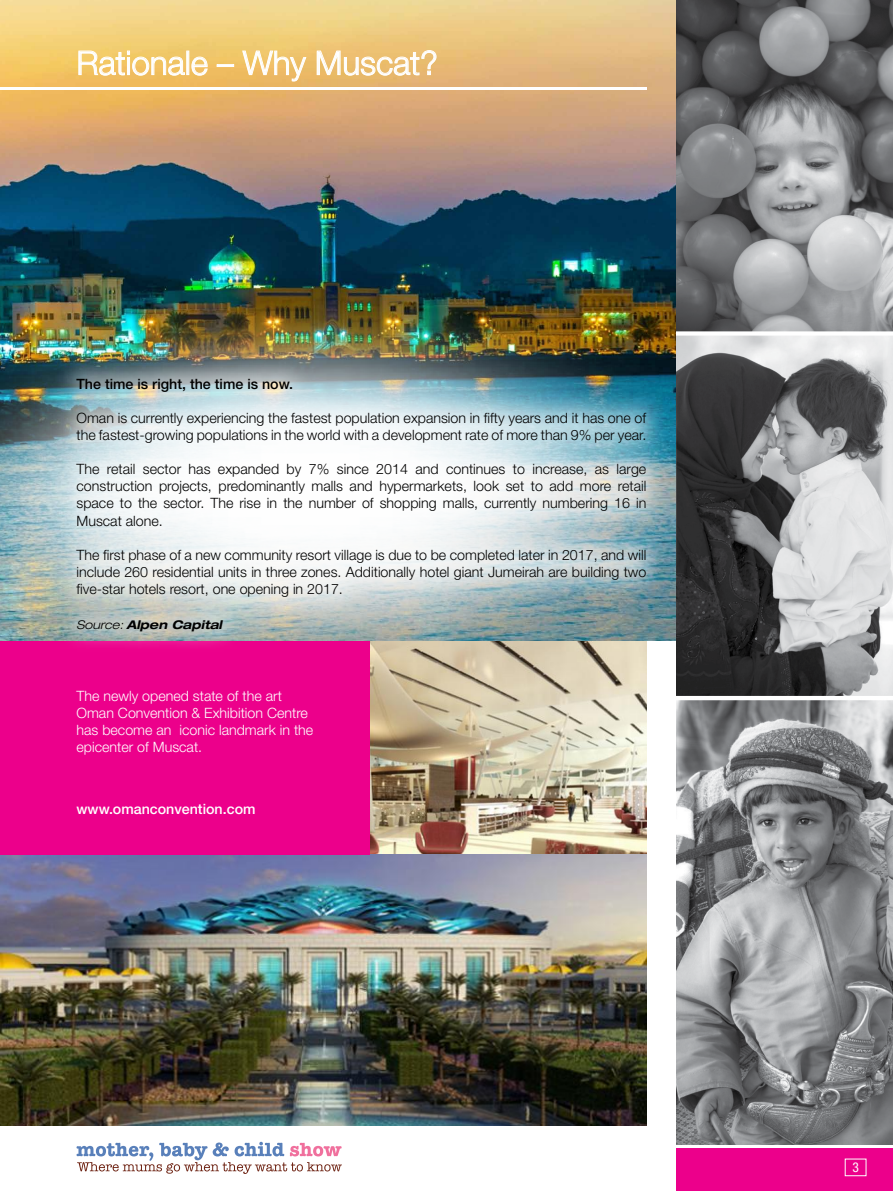
<style>
.page{position:relative;width:893px;height:1191px;background:#fff}
.page>*{position:absolute;margin:0;border:0;box-sizing:border-box;transform-origin:0 0}
.t1{font:300 33px "Helvetica Neue LT Pro";color:#fff}
.t2{font:300 14.25px/17.1px "Helvetica Neue LT Pro";color:#000;text-align:justify}
.t3{font:300 14.25px/17.1px "Helvetica Neue LT Pro";color:#fff}
.t4{font:500 14.25px "Helvetica Neue LT Pro";color:#000}
.t5{font:500 14.25px "Helvetica Neue LT Pro";color:#fff}
.t6{font:condensed 13.5px "Helvetica Neue LT Pro";color:#fff}
.t7{font:italic 700 expanded 12px "Helvetica Neue LT Pro";color:#000}
.s1{font-weight:300}
</style>
<div class="page">
<div style="left:676px;top:1148px;width:217px;height:43px;background:#ec008b"></div>
<svg style="left:77px;top:1141px;width:265px;height:33px"></svg>
<img style="left:0;top:0;width:677px;height:640px">
<div style="left:845px;top:1158px;width:21px;height:18px;border:1px solid #fff"></div>
<svg style="left:79px;top:51px;width:106px;height:24px;background:#f4d38b"></svg>
<div style="left:187px;top:51px;width:2px;height:24px;border:1px solid #fff"></div>
<svg style="left:192px;top:57px;width:16px;height:18px"></svg>
<div style="left:217px;top:64px;width:17px;height:3px;border:1px solid #fff"></div>
<svg style="left:242px;top:51px;width:64px;height:30px;background:#f1ca84"></svg>
<svg style="left:317px;top:50px;width:119px;height:25px;background:#efcc90"></svg>
<hr style="left:0;top:87px;width:646px;height:2px;background:#fff">
<img style="left:369px;top:641px;width:277px;height:212px">
<img style="left:0;top:855px;width:646px;height:270px">
<div style="left:0;top:641px;width:369px;height:214px;background:#ec008b"></div>
<img style="left:677px;top:0;width:216px;height:1144px">
<img style="left:0;top:245px;width:676px;height:395px">
<div style="left:53px;top:355px;width:616px;height:265px;background:#fff;opacity:.58"></div>
<div style="left:54px;top:596px;width:192px;height:57px;background:#fff;opacity:.58"></div>
<h1 class="t1" style="left:77px;top:43px;width:363px">Rationale – Why Muscat?</h1>
<p class="t4" style="left:77px;top:375px;width:218px">The time is right, the time is now.</p>
<p class="t2" style="left:77px;top:409px;width:571px">Oman is currently experiencing the fastest population expansion in fifty years and it has one of the fastest-growing populations in the world with a development rate of more than 9% per year.</p>
<p class="t2" style="left:77px;top:460px;width:571px">The retail sector has expanded by 7% since 2014 and continues to increase, as large construction projects, predominantly malls and hypermarkets, look set to add more retail space to the sector. The rise in the number of shopping malls, currently numbering 16 in Muscat alone.</p>
<p class="t2" style="left:77px;top:546px;width:571px">The first phase of a new community resort village is due to be completed later in 2017, and will include 260 residential units in three zones. Additionally hotel giant Jumeirah are building two five-star hotels resort, one opening in 2017.</p>
<p class="t7" style="left:77px;top:616px;width:147px"><span class="s1">Source:</span> Alpen Capital</p>
<p class="t3" style="left:77px;top:686px;width:238px">The newly opened state of the art<br>Oman Convention &amp; Exhibition Centre has become an iconic landmark in the epicenter of Muscat.</p>
<p class="t5" style="left:77px;top:800px;width:180px">www.omanconvention.com</p>
<p class="t6" style="left:852px;top:1159px;width:8px">3</p>
</div>
